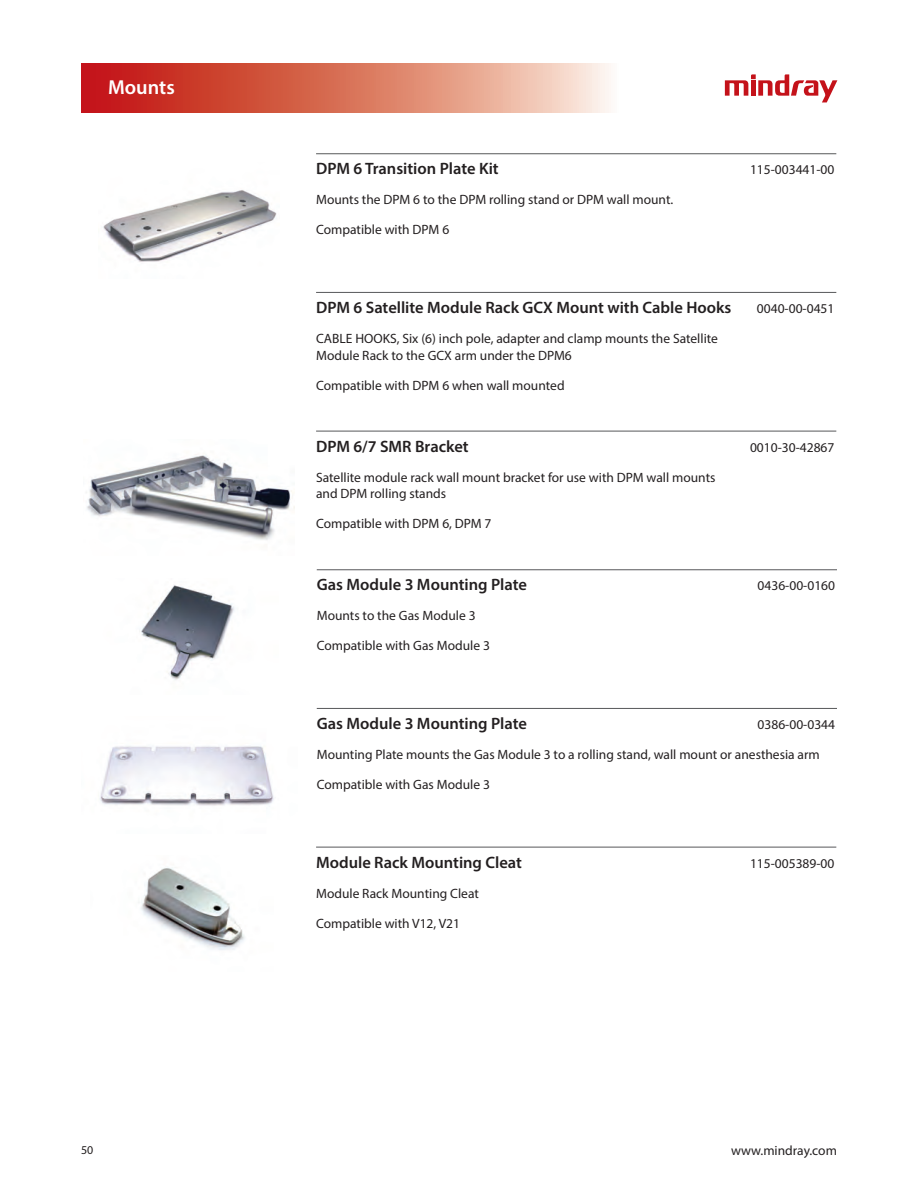
<style>
.page{position:relative;width:918px;height:1188px;background:#fff}
.page>*{position:absolute;margin:0;border:0;box-sizing:border-box;transform-origin:0 0}
.t1{font:600 20.25px "Myriad Pro";color:#fff}
.t2{font:600 16.5px "Myriad Pro";color:#231f20}
.t3{font:13.5px/16.5px "Myriad Pro";color:#231f20}
.t4{font:12px "Myriad Pro";color:#231f20}
</style>
<div class="page">
<svg style="left:81px;top:64px;width:530px;height:48px;background:#db7765"></svg>
<svg style="left:725px;top:74px;width:112px;height:28px"></svg>
<hr style="left:316px;top:153px;width:520px;height:1px;background:#57585a">
<img style="left:103px;top:190px;width:174px;height:72px">
<hr style="left:316px;top:292px;width:520px;height:1px;background:#57585a">
<hr style="left:316px;top:431px;width:520px;height:1px;background:#57585a">
<img style="left:86px;top:455px;width:209px;height:85px">
<hr style="left:316px;top:847px;width:520px;height:1px;background:#57585a">
<img style="left:138px;top:867px;width:107px;height:83px">
<hr style="left:317px;top:569px;width:520px;height:1px;background:#57585a">
<img style="left:141px;top:585px;width:94px;height:95px">
<hr style="left:317px;top:708px;width:520px;height:1px;background:#57585a">
<img style="left:100px;top:746px;width:174px;height:60px">
<h1 class="t1" style="left:108px;top:75px;width:68px">Mounts</h1>
<p class="t2" style="left:316px;top:158px;width:184px">DPM 6 Transition Plate Kit</p>
<p class="t3" style="left:750px;top:161px;width:86px">115-003441-00</p>
<p class="t3" style="left:316px;top:191px;width:359px">Mounts the DPM 6 to the DPM rolling stand or DPM wall mount.</p>
<p class="t3" style="left:316px;top:221px;width:135px">Compatible with DPM 6</p>
<p class="t2" style="left:316px;top:297px;width:417px">DPM 6 Satellite Module Rack GCX Mount with Cable Hooks</p>
<p class="t3" style="left:757px;top:300px;width:79px">0040-00-0451</p>
<p class="t3" style="left:316px;top:330px;width:403px">CABLE HOOKS, Six (6) inch pole, adapter and clamp mounts the Satellite<br>Module Rack to the GCX arm under the DPM6</p>
<p class="t3" style="left:316px;top:377px;width:250px">Compatible with DPM 6 when wall mounted</p>
<p class="t2" style="left:316px;top:436px;width:154px">DPM 6/7 SMR Bracket</p>
<p class="t3" style="left:750px;top:439px;width:86px">0010-30-42867</p>
<p class="t3" style="left:316px;top:469px;width:401px">Satellite module rack wall mount bracket for use with DPM wall mounts and DPM rolling stands</p>
<p class="t3" style="left:316px;top:515px;width:177px">Compatible with DPM 6, DPM 7</p>
<p class="t2" style="left:317px;top:574px;width:212px">Gas Module 3 Mounting Plate</p>
<p class="t3" style="left:758px;top:577px;width:79px">0436-00-0160</p>
<p class="t3" style="left:317px;top:607px;width:160px">Mounts to the Gas Module 3</p>
<p class="t3" style="left:317px;top:637px;width:175px">Compatible with Gas Module 3</p>
<p class="t2" style="left:317px;top:713px;width:212px">Gas Module 3 Mounting Plate</p>
<p class="t3" style="left:758px;top:716px;width:79px">0386-00-0344</p>
<p class="t3" style="left:317px;top:746px;width:505px">Mounting Plate mounts the Gas Module 3 to a rolling stand, wall mount or anesthesia arm</p>
<p class="t3" style="left:317px;top:776px;width:175px">Compatible with Gas Module 3</p>
<p class="t2" style="left:316px;top:852px;width:207px">Module Rack Mounting Cleat</p>
<p class="t3" style="left:750px;top:855px;width:86px">115-005389-00</p>
<p class="t3" style="left:316px;top:885px;width:164px">Module Rack Mounting Cleat</p>
<p class="t3" style="left:316px;top:915px;width:145px">Compatible with V12, V21</p>
<p class="t4" style="left:81px;top:1143px;width:14px">50</p>
<p class="t3" style="left:731px;top:1142px;width:107px">www.mindray.com</p>
</div>
